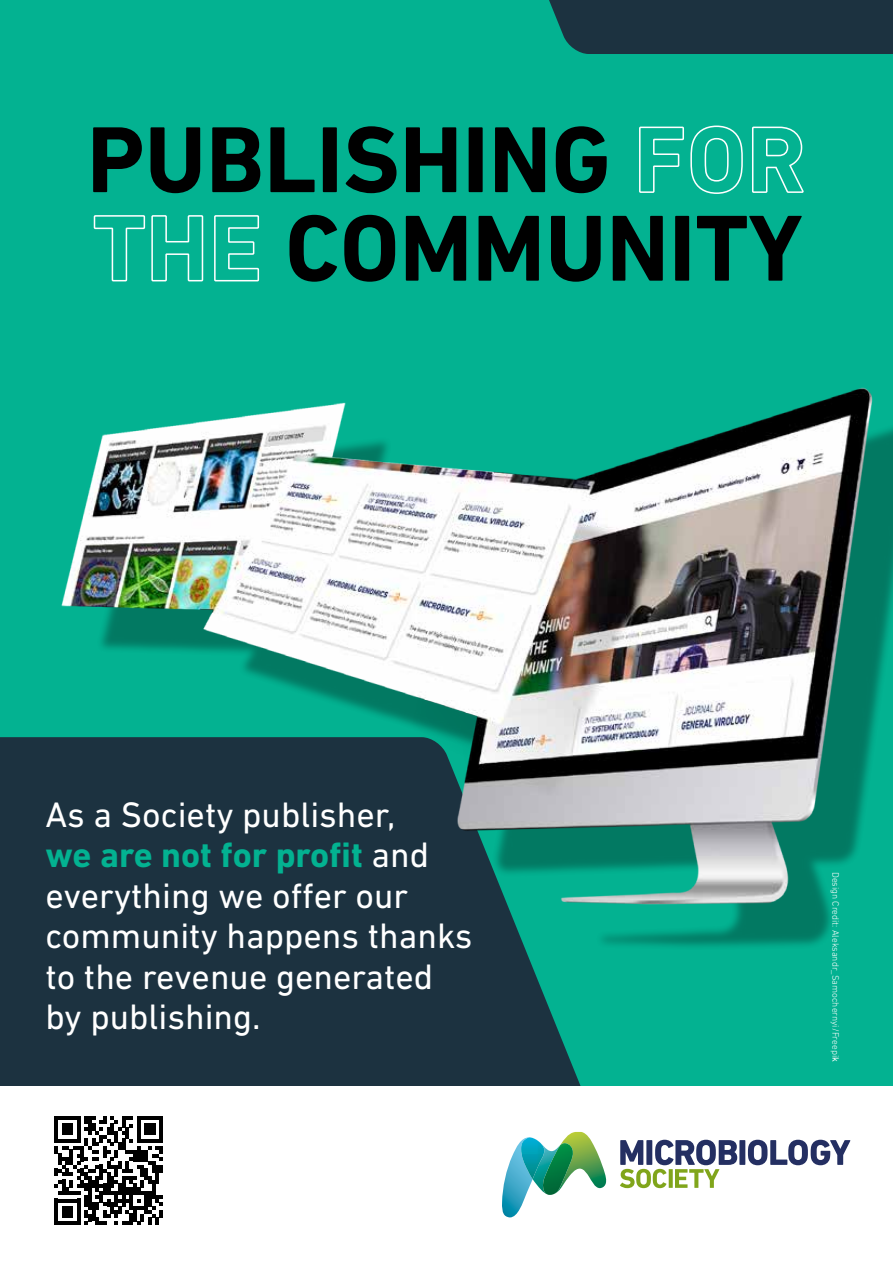
<style>
.page{position:relative;width:893px;height:1263px;background:#fff}
.page>*{position:absolute;margin:0;border:0;box-sizing:border-box;transform-origin:0 0}
.t1{font:700 95.25px/88.5px "DIN Next LT Pro";color:#000}
.t2{font:36px/40.5px "DIN Next LT Pro";color:#fff}
.t3{font:300 9.45px "DIN Next LT Pro";color:#fff}
.s1{color:#fff}
.s2{font-weight:700;color:#03b291}
.s3{font-weight:400}
</style>
<div class="page">
<div style="left:0;top:0;width:893px;height:1086px;background:#03b291"></div>
<svg style="left:0;top:1066px;width:741px;height:20px;background:#164e51"></svg>
<img style="left:0;top:251px;width:893px;height:815px">
<svg style="left:54px;top:1116px;width:109px;height:109px"></svg>
<div style="left:739px;top:1140px;width:6px;height:25px;background:#242f62"></div>
<svg style="left:748px;top:1140px;width:102px;height:25px"></svg>
<svg style="left:502px;top:1132px;width:105px;height:85px"></svg>
<img style="left:521px;top:1137px;width:25px;height:42px">
<img style="left:542px;top:1143px;width:31px;height:52px">
<svg style="left:620px;top:1140px;width:117px;height:48px"></svg>
<svg style="left:269px;top:0;width:624px;height:54px;background:#106e66"></svg>
<h1 class="t1" style="left:87px;top:115px;width:720px">PUBLISHING <span class="s1">FOR<br>THE</span> COMMUNITY</h1>
<p class="t2" style="left:45px;top:794px;width:429px">As a Society publisher,<br><span class="s2">we are not for profit</span> and everything we offer our community happens thanks to the revenue generated by publishing.</p>
<p class="t3" style="left:841px;top:872px;width:191px;rotate:90deg">Design Credit: Aleksandr_Samochernyi/Freepi<span class="s3">k</span></p>
</div>
